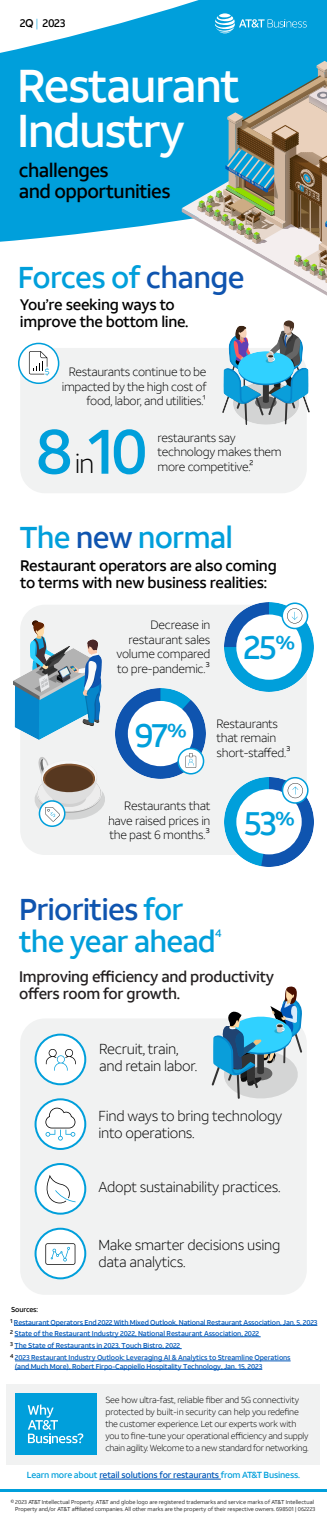
<style>
.page{position:relative;width:327px;height:1520px;background:#fff}
.page>*{position:absolute;margin:0;border:0;box-sizing:border-box;transform-origin:0 0}
.t1{font:500 63.52px "ATT Aleck Sans";color:#009fdb}
.t2{font:500 45.8px/45.2px "ATT Aleck Sans";letter-spacing:-.035em;color:#fff}
.t3{font:500 33.2px "ATT Aleck Sans";color:#009fdb}
.t4{font:500 30px "ATT Aleck Sans";letter-spacing:-.03em;color:#009fdb}
.t5{font:500 30px "ATT Aleck Sans";letter-spacing:-.03em;color:#0f54af}
.t6{font:300 26.96px "ATT Aleck Sans";color:#000}
.t7{font:500 19.08px/20.6px "ATT Aleck Sans";letter-spacing:-.03em;color:#000}
.t8{font:500 15.2px/17.6px "ATT Aleck Sans";letter-spacing:-.02em;color:#000}
.t9{font:500 15.2px "ATT Aleck Sans";letter-spacing:-.02em;color:#231f20}
.t10{font:300 14.4px/16.8px "ATT Aleck Sans";letter-spacing:-.02em;color:#000}
.t11{font:300 12px/14.4px "ATT Aleck Sans";letter-spacing:-.025em;color:#000;text-align:right}
.t12{font:500 11.2px "ATT Aleck Sans";letter-spacing:-.03em;color:#000}
.t13{font:500 10.96px "ATT Aleck Sans";color:#009fdb}
.t14{font:300 8.8px "ATT Aleck Sans";letter-spacing:-.025em;color:#000}
.t15{font:500 8.8px "ATT Aleck Sans";letter-spacing:-.02em;color:#009fdb}
.t16{font:500 7.08px/8.4px "ATT Aleck Sans";letter-spacing:-.015em;color:#0057b8}
.t17{font:500 7.08px "ATT Aleck Sans";letter-spacing:-.025em;color:#000}
.t18{font:5.6px "ATT Aleck Sans";letter-spacing:-.005em;color:#1a1a1a}
.s1{font-weight:300;color:#009fdb}
.s2{color:#0f54af}
.s3{font-size:10.8px}
.s4{color:#009fdb}
.s5{color:#0057b8}
</style>
<div class="page">
<div style="left:7px;top:1384px;width:313px;height:80px;background:#f1f2f2"></div>
<hr style="left:99px;top:1479px;width:121px;height:1px;background:#0057b8">
<hr style="left:0;top:1490px;width:326px;height:2px;background:#009fdb">
<hr style="left:15px;top:1369px;width:247px;height:1px;background:#0057b8">
<hr style="left:15px;top:1361px;width:275px;height:1px;background:#0057b8">
<hr style="left:14px;top:1348px;width:167px;height:1px;background:#0057b8">
<hr style="left:15px;top:1337px;width:245px;height:1px;background:#0057b8">
<hr style="left:14px;top:1325px;width:303px;height:1px;background:#0057b8">
<div style="left:20px;top:348px;width:286px;height:145px;background:#f1f2f2;border-radius:25px"></div>
<svg style="left:0;top:0;width:326px;height:242px;background:#25ade0"></svg>
<svg style="left:215px;top:13px;width:91px;height:20px;background:#2db0e1"></svg>
<img style="left:222px;top:320px;width:87px;height:105px">
<svg style="left:19px;top:343px;width:40px;height:40px"></svg>
<div style="left:18px;top:343px;width:41px;height:41px;border:2px solid #009fdb;border-radius:50%"></div>
<svg style="left:29px;top:351px;width:20px;height:25px"></svg>
<svg style="left:181px;top:61px;width:145px;height:234px"></svg>
<div style="left:20px;top:605px;width:286px;height:250px;background:#f1f2f2;border-radius:25px"></div>
<svg style="left:39px;top:801px;width:26px;height:25px"></svg>
<div style="left:39px;top:800px;width:26px;height:27px;border:2px solid #009fdb;border-radius:50%"></div>
<svg style="left:35px;top:757px;width:70px;height:65px"></svg>
<img style="left:13px;top:620px;width:88px;height:120px">
<svg style="left:34px;top:674px;width:16px;height:18px"></svg>
<img style="left:224px;top:602px;width:89px;height:90px">
<div style="left:236px;top:614px;width:65px;height:66px;background:#fff;border-radius:50%"></div>
<svg style="left:282px;top:603px;width:25px;height:25px"></svg>
<div style="left:281px;top:602px;width:27px;height:27px;border:2px solid #009fdb;border-radius:50%"></div>
<svg style="left:287px;top:608px;width:15px;height:15px"></svg>
<img style="left:116px;top:689px;width:89px;height:89px">
<div style="left:128px;top:701px;width:65px;height:65px;background:#fff;border-radius:50%"></div>
<svg style="left:178px;top:748px;width:25px;height:26px"></svg>
<div style="left:177px;top:748px;width:27px;height:26px;border:2px solid #009fdb;border-radius:50%"></div>
<svg style="left:185px;top:753px;width:11px;height:15px"></svg>
<img style="left:224px;top:777px;width:89px;height:89px">
<div style="left:236px;top:789px;width:65px;height:65px;background:#fff;border-radius:50%"></div>
<svg style="left:282px;top:778px;width:25px;height:25px"></svg>
<div style="left:281px;top:777px;width:27px;height:27px;border:2px solid #009fdb;border-radius:50%"></div>
<svg style="left:287px;top:783px;width:15px;height:15px"></svg>
<div style="left:20px;top:1018px;width:286px;height:277px;background:#f1f2f2;border-radius:25px"></div>
<div style="left:35px;top:1035px;width:50px;height:49px;background:#fff;border-radius:50%"></div>
<div style="left:34px;top:1034px;width:52px;height:51px;border:2px solid #009fdb;border-radius:50%"></div>
<svg style="left:35px;top:1099px;width:50px;height:50px"></svg>
<div style="left:34px;top:1098px;width:52px;height:52px;border:2px solid #009fdb;border-radius:50%"></div>
<svg style="left:35px;top:1164px;width:50px;height:50px"></svg>
<div style="left:34px;top:1163px;width:52px;height:52px;border:2px solid #009fdb;border-radius:50%"></div>
<div style="left:35px;top:1229px;width:50px;height:49px;background:#fff;border-radius:50%"></div>
<div style="left:34px;top:1228px;width:52px;height:51px;border:2px solid #009fdb;border-radius:50%"></div>
<svg style="left:45px;top:1243px;width:30px;height:22px"></svg>
<svg style="left:45px;top:1108px;width:30px;height:33px"></svg>
<svg style="left:46px;top:1175px;width:29px;height:28px"></svg>
<svg style="left:46px;top:1049px;width:30px;height:22px"></svg>
<svg style="left:211px;top:986px;width:91px;height:113px"></svg>
<div style="left:15px;top:1393px;width:81px;height:61px;background:#009fdb"></div>
<svg style="left:28px;top:1404px;width:55px;height:39px"></svg>
<p class="t12" style="left:20px;top:16px;width:47px">2Q <span class="s1">|</span> 2023</p>
<p class="t2" style="left:17px;top:63px;width:224px">Restaurant<br>Industry</p>
<p class="t7" style="left:19px;top:160px;width:153px">challenges<br>and opportunities</p>
<p class="t4" style="left:18px;top:258px;width:228px">Forces of <span class="s2">change</span></p>
<p class="t8" style="left:20px;top:295px;width:170px">You’re seeking ways to improve the bottom line.</p>
<p class="t11" style="left:62px;top:365px;width:146px">Restaurants continue to be impacted by the high cost of food, labor, and utilities.<span class="s3">¹</span></p>
<p class="t11" style="left:157px;top:430px;width:125px;text-align:left">restaurants say technology makes them</p>
<p class="t1" style="left:36px;top:412px;width:113px">8 10</p>
<p class="t6" style="left:75px;top:447px;width:21px">in</p>
<p class="t11" style="left:157px;top:459px;width:98px">more competitive.²</p>
<p class="t4" style="left:19px;top:518px;width:215px">The <span class="s2">new</span> normal</p>
<p class="t8" style="left:20px;top:557px;width:258px">Restaurant operators are also coming</p>
<p class="t8" style="left:20px;top:574px;width:248px">to terms with new business realities:</p>
<p class="t11" style="left:116px;top:618px;width:95px">Decrease in restaurant sales volume compared to pre-pandemic.³</p>
<p class="t3" style="left:243px;top:627px;width:54px">25%</p>
<p class="t3" style="left:135px;top:714px;width:54px">97%</p>
<p class="t11" style="left:216px;top:716px;width:76px;text-align:left">Restaurants that remain short-staffed.³</p>
<p class="t11" style="left:108px;top:799px;width:104px;text-align:justify;text-indent:16px">Restaurants that have raised prices in the past 6 months.³</p>
<p class="t5" style="left:19px;top:890px;width:166px">Priorities <span class="s4">for</span></p>
<p class="t3" style="left:244px;top:802px;width:53px">53%</p>
<p class="t4" style="left:19px;top:922px;width:198px">the year ahead</p>
<p class="t13" style="left:215px;top:926px;width:8px">4</p>
<p class="t9" style="left:19px;top:967px;width:256px">Improving efficiency and productivity</p>
<p class="t9" style="left:19px;top:985px;width:162px">offers room for growth.</p>
<p class="t10" style="left:99px;top:1041px;width:99px">Recruit, train, and retain labor.</p>
<p class="t10" style="left:98px;top:1108px;width:185px">Find ways to bring technology into operations.</p>
<p class="t10" style="left:98px;top:1179px;width:183px">Adopt sustainability practices.</p>
<p class="t10" style="left:98px;top:1237px;width:183px">Make smarter decisions using data analytics.</p>
<p class="t17" style="left:11px;top:1305px;width:28px">Sources:</p>
<p class="t16" style="left:10px;top:1318px;width:308px"><sup>1</sup> Restaurant Operators End 2022 With Mixed Outlook, National Restaurant Association, Jan. 5, 2023</p>
<p class="t16" style="left:10px;top:1329px;width:250px"><sup>2</sup> State of the Restaurant Industry 2022, National Restaurant Association, 2022</p>
<p class="t16" style="left:10px;top:1341px;width:171px"><sup>3</sup> The State of Restaurants in 2023, Touch Bistro, 2022</p>
<p class="t16" style="left:15px;top:1353px;width:277px;text-indent:-5px"><sup>4</sup> 2023 Restaurant Industry Outlook: Leveraging AI &amp; Analytics to Streamline Operations (and Much More), Robert Firpo-Cappiello Hospitality Technology, Jan. 15, 2023</p>
<p class="t14" style="left:105px;top:1394px;width:195px">See how ultra-fast, reliable fiber and 5G connectivity</p>
<p class="t14" style="left:105px;top:1406px;width:195px">protected by built-in security can help you redefine</p>
<p class="t14" style="left:105px;top:1418px;width:192px">the customer experience. Let our experts work with</p>
<p class="t14" style="left:105px;top:1430px;width:204px">you to fine-tune your operational efficiency and supply</p>
<p class="t14" style="left:105px;top:1442px;width:204px">chain agility. Welcome to a new standard for networking.</p>
<p class="t15" style="left:27px;top:1469px;width:274px">Learn more about <span class="s5">retail solutions for restaurants</span> from AT&amp;T Business.</p>
<p class="t18" style="left:11px;top:1498px;width:304px">© 2023 AT&amp;T Intellectual Property. AT&amp;T and globe logo are registered trademarks and service marks of AT&amp;T Intellectual</p>
<p class="t18" style="left:15px;top:1505px;width:301px">Property and/or AT&amp;T affiliated companies. All other marks are the property of their respective owners. 698501 | 062223</p>
</div>
